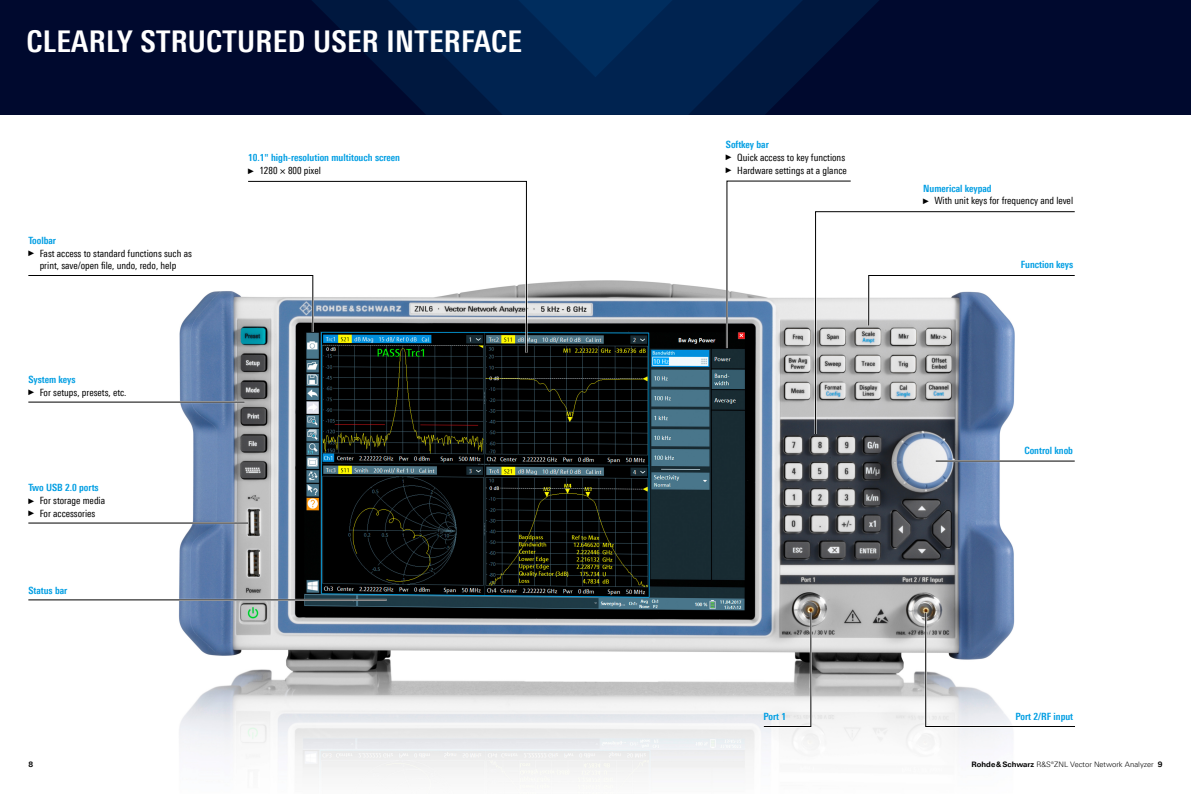
<style>
.page{position:relative;width:1191px;height:794px;background:#fff}
.page>*{position:absolute;margin:0;border:0;box-sizing:border-box;transform-origin:0 0}
.Seiten_Headline_30Pt{font:700 30px "Linotype Univers 620 Cn";letter-spacing:.01em;color:#fff}
.t1{font:10px/12.8px "Linotype Univers 420 Cn";color:#000;text-align:center}
.Ueberschrift_cyan_10{font:700 10px "Linotype Univers 620 Cn";color:#009ee3}
._10_pt_cond_Uebersch{font:700 10px "Linotype Univers 620 Cn";color:#009ee3}
.t2{font:300 7.5px "Linotype Univers 330";color:#000}
.t3{font:700 7.5px "Linotype Univers 630";color:#000}
.s1{font-family:"Arial Narrow";font-size:8px}
.s2{font-family:"Linotype Univers 630";font-weight:700}
</style>
<div class="page">
<div style="left:0;top:0;width:1191px;height:115px;background:#00092e"></div>
<svg style="left:312px;top:0;width:567px;height:76px;fill:#00173e"></svg>
<svg style="left:388px;top:0;width:415px;height:115px;background:#001e48"></svg>
<svg style="left:518px;top:0;width:154px;height:77px;background:#002857"></svg>
<img style="left:179px;top:280px;width:835px;height:498px">
<svg style="left:247px;top:180px;width:280px;height:174px"></svg>
<svg style="left:28px;top:273px;width:287px;height:61px"></svg>
<hr style="left:28px;top:522px;width:220px;height:2px;background:#fff">
<hr style="left:28px;top:522px;width:220px;height:1px;background:#000">
<hr style="left:28px;top:599px;width:358px;height:2px;background:#fff">
<hr style="left:28px;top:599px;width:358px;height:1px;background:#000">
<hr style="left:28px;top:401px;width:216px;height:2px;background:#fff">
<hr style="left:28px;top:401px;width:216px;height:1px;background:#000">
<svg style="left:814px;top:211px;width:261px;height:224px"></svg>
<svg style="left:923px;top:610px;width:152px;height:118px"></svg>
<svg style="left:762px;top:610px;width:51px;height:118px"></svg>
<hr style="left:935px;top:460px;width:139px;height:2px;background:#fff">
<hr style="left:935px;top:460px;width:139px;height:1px;background:#000">
<svg style="left:866px;top:273px;width:209px;height:54px"></svg>
<svg style="left:725px;top:180px;width:127px;height:170px"></svg>
<p class="Seiten_Headline_30Pt" style="left:26px;top:24px;width:497px">CLEARLY STRUCTURED USER INTERFACE</p>
<p class="Ueberschrift_cyan_10" style="left:248px;top:152px;width:153px">10.1" high-resolution multitouch screen</p>
<p class="t1" style="left:248px;top:164px;width:74px"><span class="s1">►</span> 1280 × 800 pixel</p>
<p class="_10_pt_cond_Uebersch" style="left:726px;top:138px;width:44px">Softkey bar</p>
<p class="t1" style="left:726px;top:151px;width:121px"><span class="s1">►</span> Quick access to key functions</p>
<p class="t1" style="left:726px;top:164px;width:122px"><span class="s1">►</span> Hardware settings at a glance</p>
<p class="Ueberschrift_cyan_10" style="left:923px;top:182px;width:70px">Numerical keypad</p>
<p class="t1" style="left:923px;top:194px;width:151px"><span class="s1">►</span> With unit keys for frequency and level</p>
<p class="Ueberschrift_cyan_10" style="left:28px;top:234px;width:29px">Toolbar</p>
<p class="t1" style="left:28px;top:246px;width:165px"><span class="s1">►</span> Fast access to standard functions such as print, save/open file, undo, redo, help</p>
<p class="Ueberschrift_cyan_10" style="left:1020px;top:258px;width:54px">Function keys</p>
<p class="Ueberschrift_cyan_10" style="left:28px;top:373px;width:49px">System keys</p>
<p class="t1" style="left:28px;top:386px;width:100px"><span class="s1">►</span> For setups, presets, etc.</p>
<p class="Ueberschrift_cyan_10" style="left:28px;top:482px;width:72px">Two USB 2.0 ports</p>
<p class="t1" style="left:28px;top:494px;width:78px"><span class="s1">►</span> For storage media</p>
<p class="t1" style="left:28px;top:507px;width:69px"><span class="s1">►</span> For accessories</p>
<p class="Ueberschrift_cyan_10" style="left:28px;top:584px;width:40px">Status bar</p>
<p class="Ueberschrift_cyan_10" style="left:1024px;top:444px;width:50px">Control knob</p>
<p class="Ueberschrift_cyan_10" style="left:763px;top:711px;width:24px">Port 1</p>
<p class="Ueberschrift_cyan_10" style="left:1015px;top:711px;width:59px">Port 2/RF input</p>
<p class="t3" style="left:28px;top:760px;width:6px">8</p>
<p class="t2" style="left:971px;top:760px;width:192px"><span class="s2">Rohde&amp;Schwarz</span> R&amp;S®ZNL Vector Network Analyzer <span class="s2">9</span></p>
</div>
